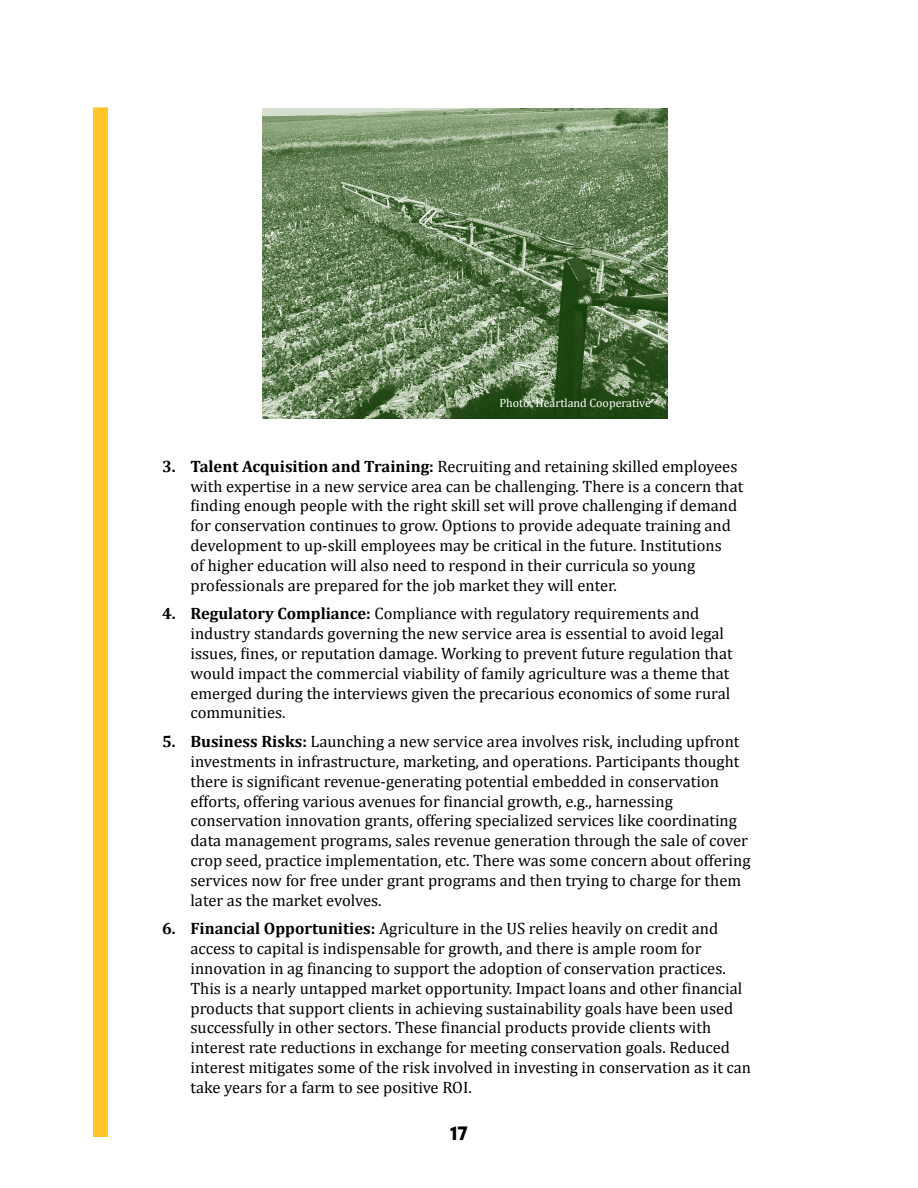
<style>
.page{position:relative;width:918px;height:1188px;background:#fff}
.page>*{position:absolute;margin:0;border:0;box-sizing:border-box;transform-origin:0 0}
.t1{font:700 18px "Ofelia Display";color:#000}
.t2{font:16.5px/19.8px "Cambria";color:#000}
.t3{font:12px "Cambria";color:#fff}
.s1{font-weight:700}
</style>
<div class="page">
<div style="left:93px;top:107px;width:15px;height:1030px;background:#ffc529"></div>
<img style="left:263px;top:108px;width:405px;height:310px">
<p class="t3" style="left:500px;top:396px;width:153px">Photo: Heartland Cooperative</p>
<p class="t2" style="left:190px;top:456px;width:554px;text-indent:-28px"><span class="s1">3. Talent Acquisition and Training:</span> Recruiting and retaining skilled employees with expertise in a new service area can be challenging. There is a concern that finding enough people with the right skill set will prove challenging if demand for conservation continues to grow. Options to provide adequate training and development to up-skill employees may be critical in the future. Institutions<br>of higher education will also need to respond in their curricula so young professionals are prepared for the job market they will enter.</p>
<p class="t2" style="left:190px;top:604px;width:544px;text-indent:-28px"><span class="s1">4. Regulatory Compliance:</span> Compliance with regulatory requirements and industry standards governing the new service area is essential to avoid legal issues, fines, or reputation damage. Working to prevent future regulation that would impact the commercial viability of family agriculture was a theme that emerged during the interviews given the precarious economics of some rural communities.</p>
<p class="t2" style="left:190px;top:732px;width:562px;text-indent:-28px"><span class="s1">5. Business Risks:</span> Launching a new service area involves risk, including upfront investments in infrastructure, marketing, and operations. Participants thought there is significant revenue-generating potential embedded in conservation efforts, offering various avenues for financial growth, e.g., harnessing conservation innovation grants, offering specialized services like coordinating data management programs, sales revenue generation through the sale of cover crop seed, practice implementation, etc. There was some concern about offering services now for free under grant programs and then trying to charge for them later as the market evolves.</p>
<p class="t2" style="left:190px;top:919px;width:562px;text-indent:-28px"><span class="s1">6. Financial Opportunities:</span> Agriculture in the US relies heavily on credit and access to capital is indispensable for growth, and there is ample room for innovation in ag financing to support the adoption of conservation practices.<br>This is a nearly untapped market opportunity. Impact loans and other financial products that support clients in achieving sustainability goals have been used successfully in other sectors. These financial products provide clients with interest rate reductions in exchange for meeting conservation goals. Reduced interest mitigates some of the risk involved in investing in conservation as it can take years for a farm to see positive ROI.</p>
<p class="t1" style="left:450px;top:1120px;width:20px">17</p>
</div>
